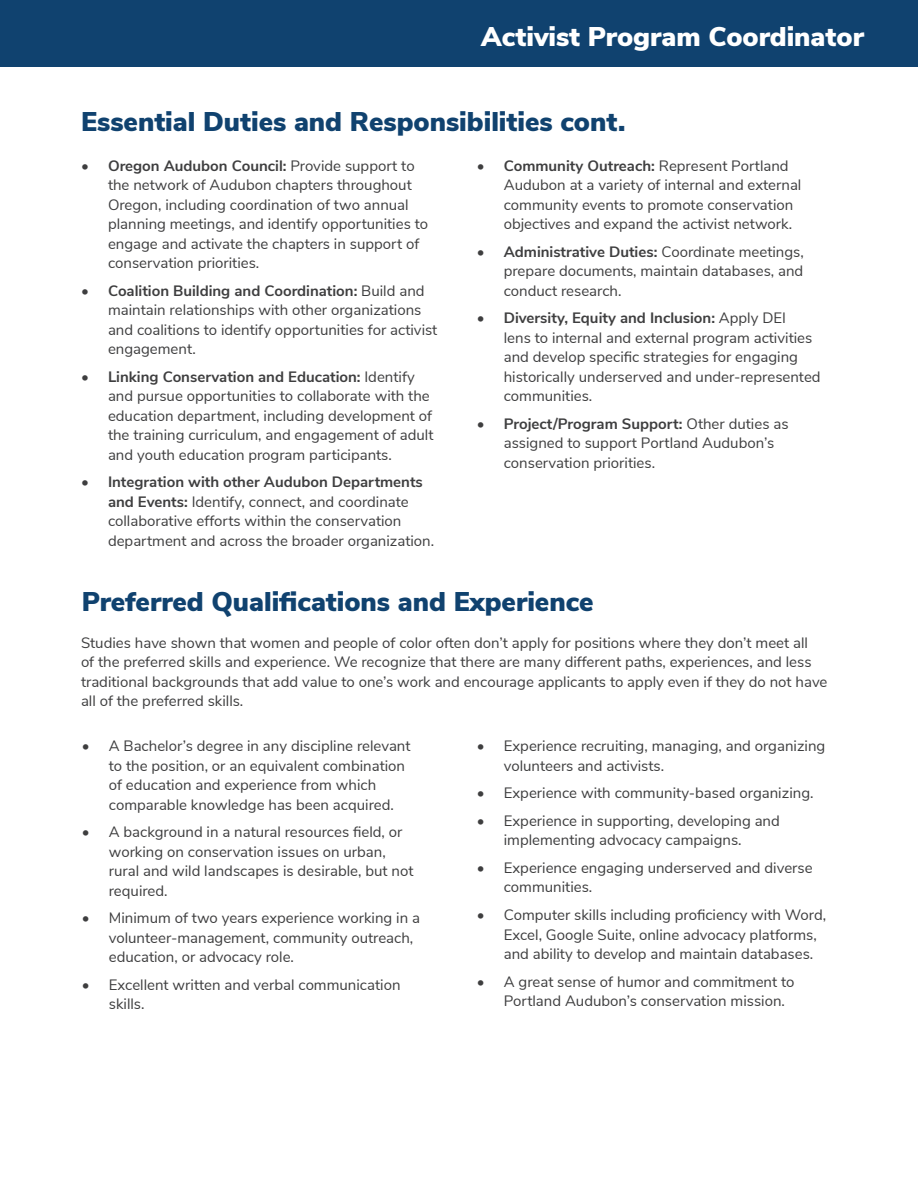
<style>
.page{position:relative;width:918px;height:1188px;background:#fff}
.page>*{position:absolute;margin:0;border:0;box-sizing:border-box;transform-origin:0 0}
.t1{font:900 27px "Nunito Sans";color:#10426f}
.t2{font:900 27px "Nunito Sans";color:#fff}
.t3{font:15px/19.5px "Nunito Sans";color:#3e3e3f}
.s1{font-weight:700}
</style>
<div class="page">
<div style="left:0;top:0;width:918px;height:66px;background:#10426f"></div>
<h1 class="t2" style="left:481px;top:17px;width:384px">Activist Program Coordinator</h1>
<h1 class="t1" style="left:81px;top:102px;width:546px">Essential Duties and Responsibilities cont.</h1>
<p class="t3" style="left:108px;top:157px;width:322px;text-indent:-27px"><span class="s1">• Oregon Audubon Council:</span> Provide support to the network of Audubon chapters throughout Oregon, including coordination of two annual planning meetings, and identify opportunities to engage and activate the chapters in support of conservation priorities.</p>
<p class="t3" style="left:108px;top:280px;width:331px;text-indent:-27px"><span class="s1">• Coalition Building and Coordination:</span> Build and maintain relationships with other organizations and coalitions to identify opportunities for activist engagement.</p>
<p class="t3" style="left:108px;top:368px;width:327px;text-indent:-27px"><span class="s1">• Linking Conservation and Education:</span> Identify and pursue opportunities to collaborate with the education department, including development of the training curriculum, and engagement of adult and youth education program participants.</p>
<p class="t3" style="left:108px;top:474px;width:328px;text-indent:-27px"><span class="s1">• Integration with other Audubon Departments and Events:</span> Identify, connect, and coordinate collaborative efforts within the conservation department and across the broader organization.</p>
<p class="t3" style="left:504px;top:155px;width:299px;text-indent:-27px"><span class="s1">• Community Outreach:</span> Represent Portland Audubon at a variety of internal and external community events to promote conservation objectives and expand the activist network.</p>
<p class="t3" style="left:504px;top:243px;width:302px;text-align:justify;text-indent:-27px"><span class="s1">• Administrative Duties:</span> Coordinate meetings, prepare documents, maintain databases, and conduct research.</p>
<p class="t3" style="left:504px;top:309px;width:318px;text-indent:-27px"><span class="s1">• Diversity, Equity and Inclusion:</span> Apply DEI<br>lens to internal and external program activities and develop specific strategies for engaging historically underserved and under-represented communities.</p>
<p class="t3" style="left:504px;top:413px;width:286px;text-indent:-27px"><span class="s1">• Project/Program Support:</span> Other duties as assigned to support Portland Audubon’s conservation priorities.</p>
<h1 class="t1" style="left:82px;top:582px;width:513px">Preferred Qualifications and Experience</h1>
<p class="t3" style="left:81px;top:632px;width:748px">Studies have shown that women and people of color often don’t apply for positions where they don’t meet all<br>of the preferred skills and experience. We recognize that there are many different paths, experiences, and less traditional backgrounds that add value to one’s work and encourage applicants to apply even if they do not have all of the preferred skills.</p>
<p class="t3" style="left:109px;top:737px;width:303px;text-indent:-27px">• A Bachelor’s degree in any discipline relevant to the position, or an equivalent combination of education and experience from which comparable knowledge has been acquired.</p>
<p class="t3" style="left:109px;top:823px;width:306px;text-indent:-27px">• A background in a natural resources field, or working on conservation issues on urban, rural and wild landscapes is desirable, but not required.</p>
<p class="t3" style="left:109px;top:909px;width:313px;text-indent:-27px">• Minimum of two years experience working in a volunteer-management, community outreach, education, or advocacy role.</p>
<p class="t3" style="left:109px;top:976px;width:293px;text-indent:-27px">• Excellent written and verbal communication skills.</p>
<p class="t3" style="left:504px;top:737px;width:323px;text-indent:-27px">• Experience recruiting, managing, and organizing volunteers and activists.</p>
<p class="t3" style="left:477px;top:784px;width:338px">• Experience with community-based organizing.</p>
<p class="t3" style="left:504px;top:812px;width:278px;text-indent:-27px">• Experience in supporting, developing and implementing advocacy campaigns.</p>
<p class="t3" style="left:504px;top:859px;width:310px;text-indent:-27px">• Experience engaging underserved and diverse communities.</p>
<p class="t3" style="left:504px;top:906px;width:324px;text-indent:-27px">• Computer skills including proficiency with Word,<br>Excel, Google Suite, online advocacy platforms, and ability to develop and maintain databases.</p>
<p class="t3" style="left:504px;top:973px;width:292px;text-indent:-27px">• A great sense of humor and commitment to<br>Portland Audubon’s conservation mission.</p>
</div>
